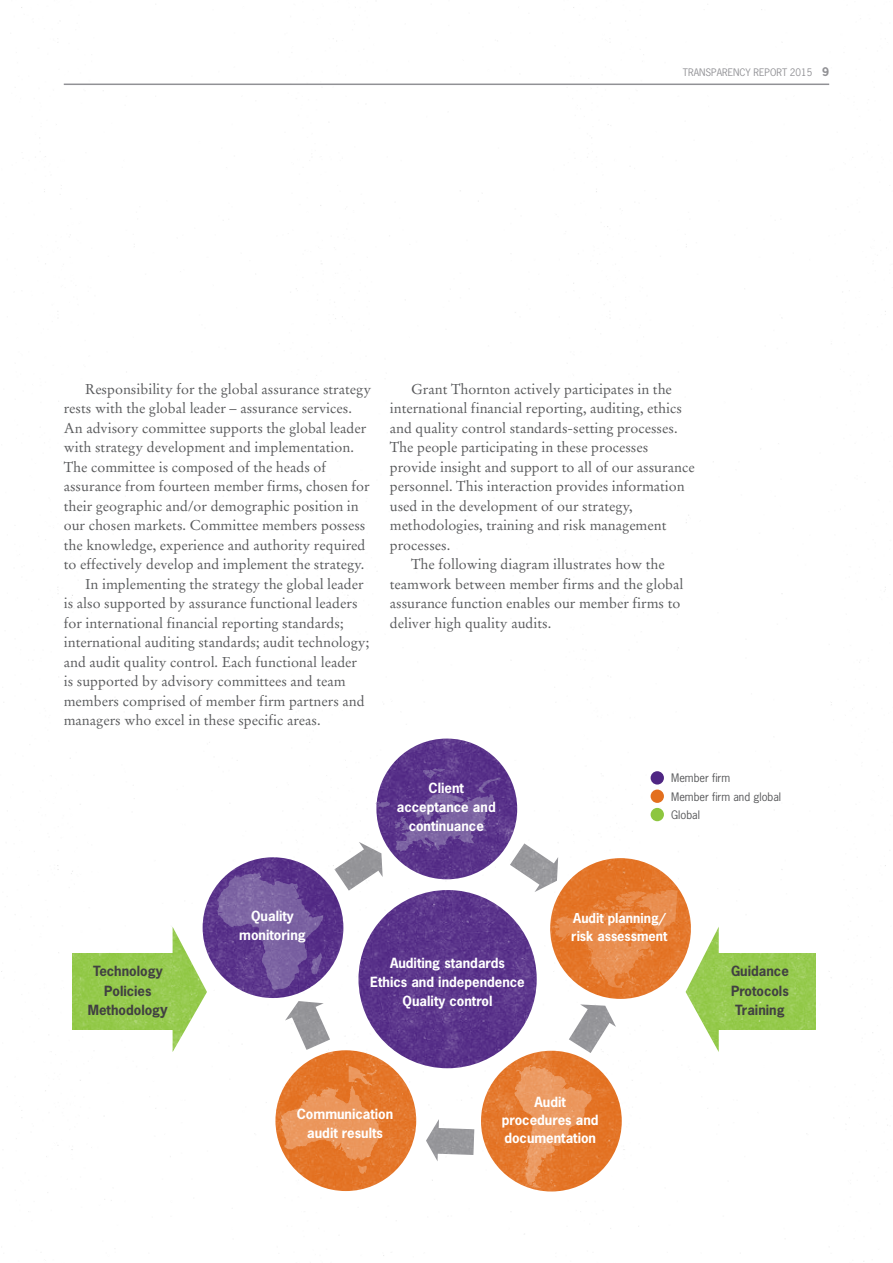
<style>
.page{position:relative;width:893px;height:1263px;background:#fff}
.page>*{position:absolute;margin:0;border:0;box-sizing:border-box;transform-origin:0 0}
.t1{font:14.25px "Stempel Garamond LT Std";color:#58595b}
.t2{font:700 13.2px/19px "News Gothic Std";color:#fff;text-align:center}
.t3{font:700 13.2px/19px "News Gothic Std";color:#414042;text-align:center}
.t4{font:700 12.9px/17.7px "News Gothic Std";color:#fff}
.t5{font:11.1px/18.9px "News Gothic Std";color:#58595b}
.t6{font:9.75px "News Gothic Std";color:#919195}
.s1{font-weight:700;font-size:11.25px}
.s2{font-size:14.4px}
</style>
<div class="page">
<img style="left:1px;top:7px;width:887px;height:1255px">
<hr style="left:64px;top:84px;width:765px;height:1px;background:#919195">
<div style="left:651px;top:771px;width:13px;height:13px;background:#4f2683;border-radius:50%"></div>
<div style="left:651px;top:789px;width:13px;height:14px;background:#e36f1e;border-radius:50%"></div>
<div style="left:651px;top:808px;width:13px;height:13px;background:#8dc63f;border-radius:50%"></div>
<p class="t6" style="left:683px;top:66px;width:148px">TRANSPARENCY REPORT 2015 <span class="s1">9</span></p>
<p class="t1" style="left:85px;top:380px;width:288px">Responsibility for the global assurance strategy</p>
<p class="t1" style="left:64px;top:400px;width:290px">rests with the global leader – assurance services.</p>
<p class="t1" style="left:64px;top:419px;width:304px">An advisory committee supports the global leader</p>
<p class="t1" style="left:64px;top:439px;width:292px">with strategy development and implementation.</p>
<p class="t1" style="left:64px;top:458px;width:264px">The committee is composed of the heads of</p>
<p class="t1" style="left:64px;top:478px;width:307px">assurance from fourteen member firms, chosen for</p>
<p class="t1" style="left:64px;top:497px;width:296px">their geographic and/or demographic position in</p>
<p class="t1" style="left:64px;top:517px;width:303px">our chosen markets. Committee members possess</p>
<p class="t1" style="left:64px;top:536px;width:303px">the knowledge, experience and authority required</p>
<p class="t1" style="left:64px;top:556px;width:302px">to effectively develop and implement the strategy.</p>
<p class="t1" style="left:85px;top:575px;width:280px">In implementing the strategy the global leader</p>
<p class="t1" style="left:64px;top:595px;width:295px">is also supported by assurance functional leaders</p>
<p class="t1" style="left:64px;top:614px;width:281px">for international financial reporting standards;</p>
<p class="t1" style="left:64px;top:634px;width:307px">international auditing standards; audit technology;</p>
<p class="t1" style="left:64px;top:653px;width:295px">and audit quality control. Each functional leader</p>
<p class="t1" style="left:64px;top:673px;width:283px">is supported by advisory committees and team</p>
<p class="t1" style="left:64px;top:692px;width:302px">members comprised of member firm partners and</p>
<p class="t1" style="left:64px;top:712px;width:258px">managers who excel in these specific areas.</p>
<p class="t1" style="left:411px;top:380px;width:262px">Grant Thornton actively participates in the</p>
<p class="t1" style="left:390px;top:400px;width:294px">international financial reporting, auditing, ethics</p>
<p class="t1" style="left:390px;top:419px;width:289px">and quality control standards-setting processes.</p>
<p class="t1" style="left:390px;top:439px;width:260px">The people participating in these processes</p>
<p class="t1" style="left:390px;top:458px;width:306px">provide insight and support to all of our assurance</p>
<p class="t1" style="left:390px;top:478px;width:296px">personnel. This interaction provides information</p>
<p class="t1" style="left:390px;top:497px;width:244px">used in the development of our strategy,</p>
<p class="t1" style="left:390px;top:517px;width:278px">methodologies, training and risk management</p>
<p class="t1" style="left:390px;top:536px;width:62px">processes.</p>
<p class="t1" style="left:411px;top:556px;width:255px">The following diagram illustrates how the</p>
<p class="t1" style="left:390px;top:575px;width:295px">teamwork between member firms and the global</p>
<p class="t1" style="left:390px;top:595px;width:292px">assurance function enables our member firms to</p>
<p class="t1" style="left:390px;top:614px;width:163px">deliver high quality audits.</p>
<p class="t2" style="left:397px;top:778px;width:100px">Client acceptance and continuance</p>
<p class="t5" style="left:671px;top:768px;width:111px">Member firm<br>Member firm and global<br>Global</p>
<p class="t2" style="left:239px;top:906px;width:68px">Quality monitoring</p>
<p class="t4" style="left:571px;top:909px;width:98px">Audit planning/ risk assessment</p>
<p class="t2" style="left:370px;top:953px;width:156px">Auditing standards<br>Ethics and independence<br>Quality control</p>
<p class="t3" style="left:88px;top:962px;width:82px">Technology<br>Policies<br>Methodolog<span class="s2">y</span></p>
<p class="t3" style="left:731px;top:962px;width:59px">Guidance<br>Protocols<br>Training</p>
<p class="t2" style="left:297px;top:1105px;width:98px;line-height:18px">Communication audit results</p>
<p class="t2" style="left:502px;top:1093px;width:98px;line-height:17.7px">Audit procedures and documentation</p>
</div>
